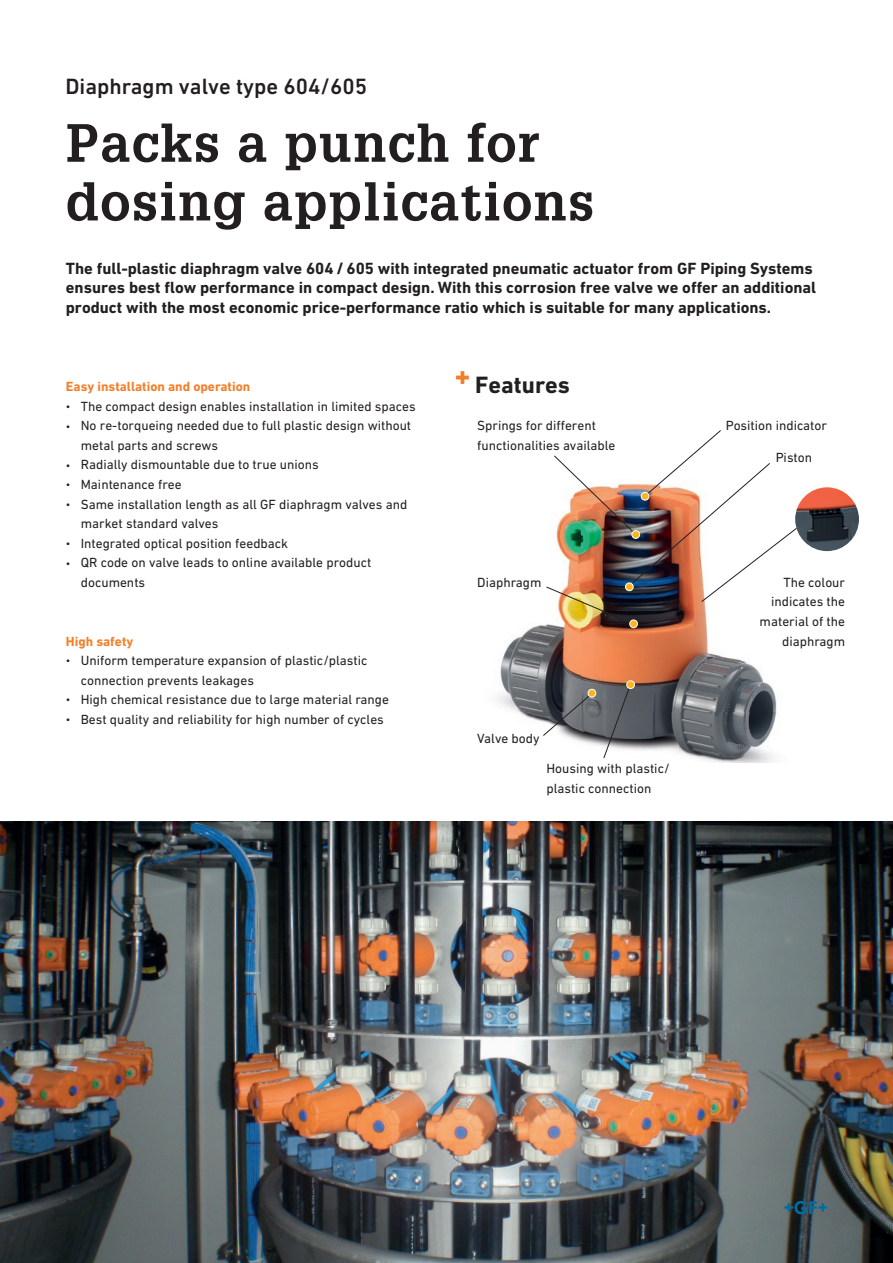
<style>
.page{position:relative;width:893px;height:1263px;background:#fff}
.page>*{position:absolute;margin:0;border:0;box-sizing:border-box;transform-origin:0 0}
.t1{font:700 52.5px/58.7px "Glypha LT Pro";letter-spacing:.025em;color:#231f20}
.t2{font:700 24px "DIN Next W1 G";color:#231f20}
.t3{font:500 22.5px "DIN Next W1 G";color:#231f20}
.t4{font:700 16.5px/19.5px "DIN Next W1 G";color:#231f20}
.t5{font:13.5px/19.5px "DIN Next W1 G";color:#231f20}
.t6{font:700 13.5px "DIN Next W1 G";color:#f47f2a}
.s1{font-size:10.5px}
</style>
<div class="page">
<img style="left:498px;top:489px;width:346px;height:274px">
<img style="left:0;top:821px;width:893px;height:442px">
<img style="left:795px;top:487px;width:64px;height:64px;border-radius:32px">
<svg style="left:784px;top:1201px;width:43px;height:13px"></svg>
<svg style="left:456px;top:371px;width:13px;height:13px"></svg>
<img style="left:546px;top:430px;width:251px;height:194px">
<div style="left:630px;top:620px;width:7px;height:8px;background:#fcb61c;border-radius:50%"></div>
<div style="left:629px;top:620px;width:9px;height:8px;border:1px solid #fff;border-radius:50%"></div>
<div style="left:625px;top:583px;width:8px;height:8px;background:#fcb61c;border-radius:50%"></div>
<div style="left:625px;top:583px;width:9px;height:8px;border:1px solid #fff;border-radius:50%"></div>
<div style="left:632px;top:531px;width:8px;height:7px;background:#fcb61c;border-radius:50%"></div>
<div style="left:631px;top:530px;width:9px;height:9px;border:1px solid #fff;border-radius:50%"></div>
<div style="left:641px;top:492px;width:8px;height:8px;background:#fcb61c;border-radius:50%"></div>
<div style="left:641px;top:492px;width:8px;height:8px;border:1px solid #fff;border-radius:50%"></div>
<svg style="left:543px;top:692px;width:50px;height:44px;background:#6a6d72"></svg>
<div style="left:588px;top:689px;width:8px;height:8px;background:#fcb61c;border-radius:50%"></div>
<div style="left:588px;top:689px;width:8px;height:8px;border:1px solid #fff;border-radius:50%"></div>
<svg style="left:603px;top:684px;width:28px;height:74px;background:#76797d"></svg>
<div style="left:627px;top:681px;width:7px;height:7px;background:#fcb61c;border-radius:50%"></div>
<div style="left:626px;top:680px;width:9px;height:9px;border:1px solid #fff;border-radius:50%"></div>
<h3 class="t3" style="left:66px;top:73px;width:303px">Diaphragm valve type 604/605</h3>
<h1 class="t1" style="left:66px;top:112px;width:530px">Packs a punch for dosing applications</h1>
<p class="t4" style="left:66px;top:258px;width:752px">The full-plastic diaphragm valve 604 / 605 with integrated pneumatic actuator from GF Piping Systems ensures best flow performance in compact design. With this corrosion free valve we offer an additional product with the most economic price-performance ratio which is suitable for many applications.</p>
<p class="t6" style="left:66px;top:379px;width:186px">Easy installation and operation</p>
<p class="t5" style="left:66px;top:396px;width:351px"><span class="s1">•</span> The compact design enables installation in limited spaces</p>
<p class="t5" style="left:81px;top:416px;width:332px;text-indent:-15px"><span class="s1">•</span> No re-torqueing needed due to full plastic design without metal parts and screws</p>
<p class="t5" style="left:66px;top:455px;width:254px"><span class="s1">•</span> Radially dismountable due to true unions</p>
<p class="t5" style="left:66px;top:474px;width:117px"><span class="s1">•</span> Maintenance free</p>
<p class="t5" style="left:81px;top:494px;width:328px;text-indent:-15px"><span class="s1">•</span> Same installation length as all GF diaphragm valves and market standard valves</p>
<p class="t5" style="left:66px;top:533px;width:224px"><span class="s1">•</span> Integrated optical position feedback</p>
<p class="t5" style="left:81px;top:553px;width:292px;text-indent:-15px"><span class="s1">•</span> QR code on valve leads to online available product documents</p>
<p class="t6" style="left:66px;top:633px;width:69px">High safety</p>
<p class="t5" style="left:81px;top:651px;width:288px;text-indent:-15px"><span class="s1">•</span> Uniform temperature expansion of plastic/plastic connection prevents leakages</p>
<p class="t5" style="left:66px;top:690px;width:325px"><span class="s1">•</span> High chemical resistance due to large material range</p>
<p class="t5" style="left:66px;top:709px;width:319px"><span class="s1">•</span> Best quality and reliability for high number of cycles</p>
<h2 class="t2" style="left:475px;top:371px;width:96px">Features</h2>
<p class="t5" style="left:477px;top:416px;width:140px">Springs for different functionalities available</p>
<p class="t5" style="left:477px;top:572px;width:66px">Diaphragm</p>
<p class="t5" style="left:477px;top:729px;width:64px">Valve body</p>
<p class="t5" style="left:546px;top:758px;width:125px">Housing with plastic/ plastic connection</p>
<p class="t5" style="left:726px;top:416px;width:103px">Position indicator</p>
<p class="t5" style="left:776px;top:448px;width:38px">Piston</p>
<p class="t5" style="left:760px;top:572px;width:87px;text-align:right">The colour indicates the material of the diaphragm</p>
</div>
